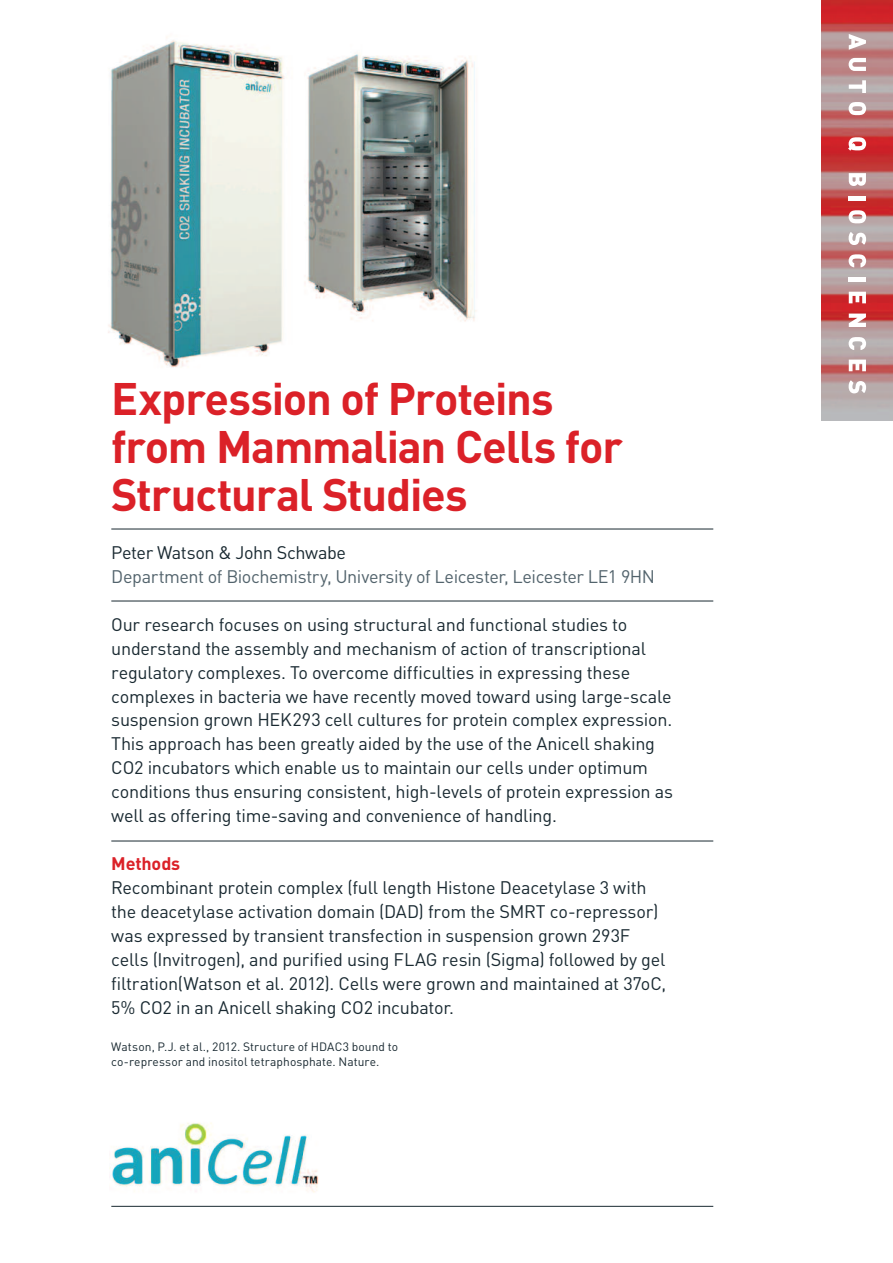
<style>
.page{position:relative;width:893px;height:1263px;background:#fff}
.page>*{position:absolute;margin:0;border:0;box-sizing:border-box;transform-origin:0 0}
.t1{font:700 45px/48px "DIN";letter-spacing:-.03em;color:#db2128}
.t2{font:18px/24px "DIN";letter-spacing:-.015em;color:#192931}
.t3{font:18px "DIN";letter-spacing:-.025em;color:#52636c}
.t4{font:700 18px "DIN";letter-spacing:-.01em;color:#db2128}
.t5{font:12px/15px "DIN";letter-spacing:.005em;color:#192931}
</style>
<div class="page">
<hr style="left:111px;top:529px;width:602px;height:1px;background:#192931">
<hr style="left:111px;top:601px;width:602px;height:1px;background:#192931">
<hr style="left:111px;top:841px;width:602px;height:1px;background:#192931">
<img style="left:821px;top:0;width:71px;height:421px">
<svg style="left:848px;top:34px;width:17px;height:16px"></svg>
<svg style="left:848px;top:58px;width:17px;height:13px"></svg>
<svg style="left:848px;top:80px;width:17px;height:13px"></svg>
<svg style="left:848px;top:102px;width:18px;height:13px"></svg>
<svg style="left:848px;top:137px;width:18px;height:14px"></svg>
<svg style="left:848px;top:173px;width:17px;height:13px"></svg>
<hr style="left:848px;top:196px;width:17px;height:4px;background:#fff">
<svg style="left:848px;top:210px;width:18px;height:13px"></svg>
<svg style="left:848px;top:232px;width:18px;height:13px"></svg>
<svg style="left:848px;top:254px;width:18px;height:13px"></svg>
<hr style="left:848px;top:277px;width:17px;height:4px;background:#fff">
<svg style="left:848px;top:292px;width:17px;height:11px"></svg>
<svg style="left:848px;top:314px;width:17px;height:13px"></svg>
<svg style="left:848px;top:337px;width:18px;height:13px"></svg>
<svg style="left:848px;top:360px;width:17px;height:11px"></svg>
<svg style="left:848px;top:380px;width:18px;height:13px"></svg>
<img style="left:108px;top:37px;width:369px;height:331px">
<img style="left:109px;top:1122px;width:210px;height:71px">
<hr style="left:111px;top:1206px;width:602px;height:1px;background:#192931">
<h1 class="t1" style="left:111px;top:375px;width:513px">Expression of Proteins from Mammalian Cells for<br>Structural Studies</h1>
<p class="t2" style="left:111px;top:540px;width:236px">Peter Watson &amp; John Schwabe</p>
<p class="t3" style="left:111px;top:566px;width:545px">Department of Biochemistry, University of Leicester, Leicester LE1 9HN</p>
<p class="t2" style="left:111px;top:612px;width:563px">Our research focuses on using structural and functional studies to understand the assembly and mechanism of action of transcriptional regulatory complexes. To overcome difficulties in expressing these complexes in bacteria we have recently moved toward using large-scale suspension grown HEK293 cell cultures for protein complex expression.<br>This approach has been greatly aided by the use of the Anicell shaking CO2 incubators which enable us to maintain our cells under optimum conditions thus ensuring consistent, high-levels of protein expression as well as offering time-saving and convenience of handling.</p>
<p class="t4" style="left:111px;top:854px;width:70px">Methods</p>
<p class="t2" style="left:111px;top:876px;width:556px">Recombinant protein complex (full length Histone Deacetylase 3 with the deacetylase activation domain (DAD) from the SMRT co-repressor) was expressed by transient transfection in suspension grown 293F cells (Invitrogen), and purified using FLAG resin (Sigma) followed by gel filtration(Watson et al. 2012). Cells were grown and maintained at 37oC, 5% CO2 in an Anicell shaking CO2 incubator.</p>
<p class="t5" style="left:111px;top:1039px;width:288px">Watson, P.J. et al., 2012. Structure of HDAC3 bound to co-repressor and inositol tetraphosphate. Nature.</p>
</div>
